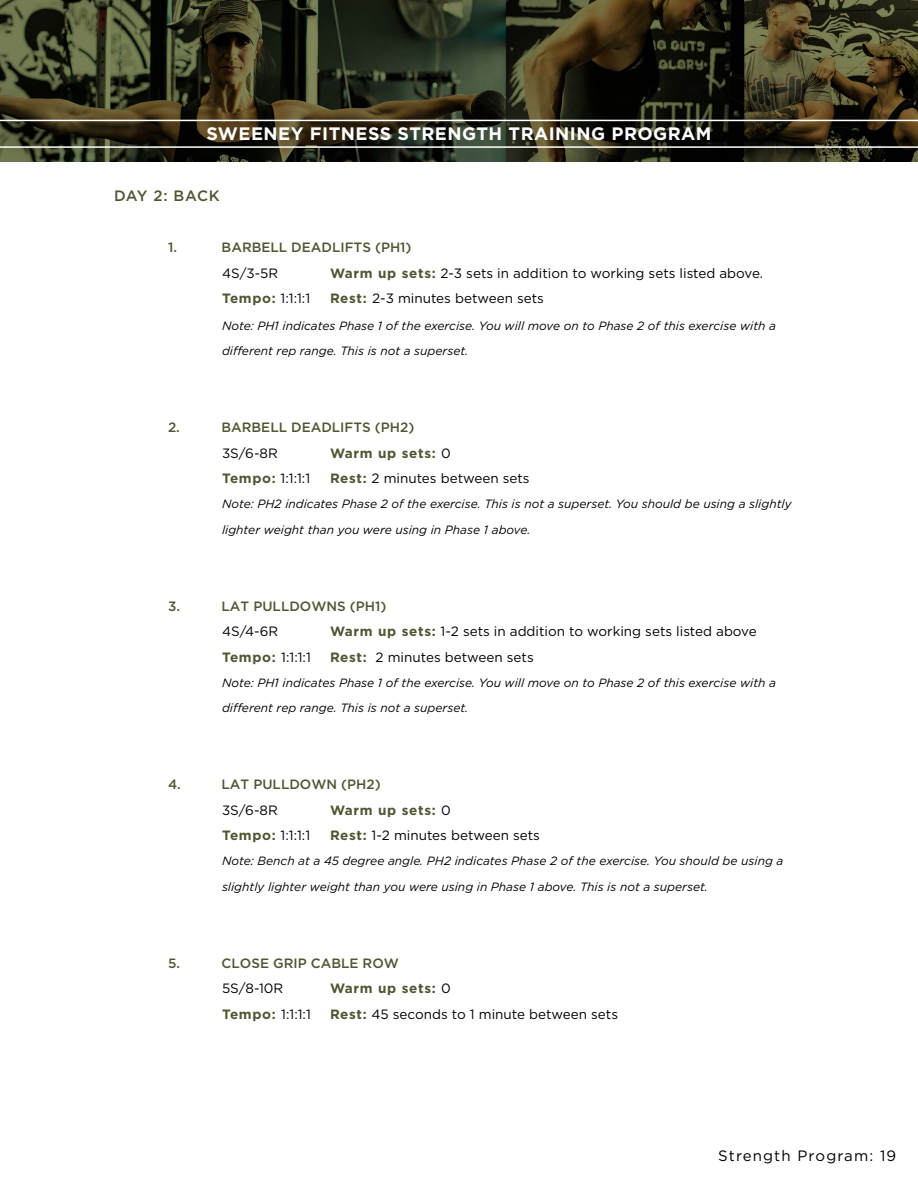
<style>
.page{position:relative;width:918px;height:1188px;background:#fff}
.page>*{position:absolute;margin:0;border:0;box-sizing:border-box;transform-origin:0 0}
.t1{font:700 18px "Gotham";letter-spacing:.025em;color:#fff}
.t2{font:15px "Gotham";letter-spacing:.075em;color:#000}
.t3{font:500 15px "Gotham";letter-spacing:.005em;color:#4f5632}
.t4{font:13.5px "Gotham";color:#000}
.t5{font:500 13.5px "Gotham";color:#505632}
.t6{font:700 13.5px "Gotham";letter-spacing:.05em;color:#4f5632}
.t7{font:italic 12px/25.5px "Gotham";color:#000}
.s1{font-weight:700;color:#4f5632}
.s2{font-weight:400;color:#000}
</style>
<div class="page">
<img style="left:0;top:0;width:918px;height:162px">
<hr style="left:0;top:120px;width:918px;height:1px;background:#fff">
<hr style="left:0;top:146px;width:918px;height:2px;background:#fff">
<h1 class="t1" style="left:206px;top:122px;width:507px">SWEENEY FITNESS STRENGTH TRAINING PROGRAM</h1>
<p class="t3" style="left:114px;top:186px;width:107px">DAY 2: BACK</p>
<p class="t5" style="left:168px;top:238px;width:10px">1.</p>
<p class="t5" style="left:222px;top:238px;width:192px">BARBELL DEADLIFTS (PH1)</p>
<p class="t4" style="left:222px;top:264px;width:58px">4S/3-5R</p>
<p class="t4" style="left:330px;top:264px;width:435px"><span class="s1">Warm up sets:</span> 2-3 sets in addition to working sets listed above.</p>
<p class="t4" style="left:222px;top:290px;width:90px"><span class="s1">Tempo:</span> 1:1:1:1</p>
<p class="t4" style="left:330px;top:290px;width:216px"><span class="s1">Rest:</span> 2-3 minutes between sets</p>
<p class="t7" style="left:222px;top:313px;width:556px">Note: PH1 indicates Phase 1 of the exercise. You will move on to Phase 2 of this exercise with a different rep range. This is not a superset.</p>
<p class="t5" style="left:168px;top:418px;width:13px">2.</p>
<p class="t5" style="left:221px;top:418px;width:194px">BARBELL DEADLIFTS (PH2)</p>
<p class="t4" style="left:222px;top:444px;width:57px">3S/6-8R</p>
<p class="t6" style="left:330px;top:444px;width:122px">Warm up sets: <span class="s2">0</span></p>
<p class="t4" style="left:222px;top:470px;width:90px"><span class="s1">Tempo:</span> 1:1:1:1</p>
<p class="t4" style="left:330px;top:470px;width:201px"><span class="s1">Rest:</span> 2 minutes between sets</p>
<p class="t7" style="left:222px;top:491px;width:571px">Note: PH2 indicates Phase 2 of the exercise. This is not a superset. You should be using a slightly lighter weight than you were using in Phase 1 above.</p>
<p class="t5" style="left:168px;top:597px;width:13px">3.</p>
<p class="t5" style="left:222px;top:597px;width:166px">LAT PULLDOWNS (PH1)</p>
<p class="t4" style="left:222px;top:623px;width:58px">4S/4-6R</p>
<p class="t4" style="left:330px;top:623px;width:428px"><span class="s1">Warm up sets:</span> 1-2 sets in addition to working sets listed above</p>
<p class="t4" style="left:222px;top:648px;width:90px"><span class="s1">Tempo:</span> 1:1:1:1</p>
<p class="t4" style="left:330px;top:648px;width:205px"><span class="s1">Rest:</span> 2 minutes between sets</p>
<p class="t7" style="left:222px;top:670px;width:556px">Note: PH1 indicates Phase 1 of the exercise. You will move on to Phase 2 of this exercise with a different rep range. This is not a superset.</p>
<p class="t5" style="left:168px;top:775px;width:14px">4.</p>
<p class="t5" style="left:222px;top:775px;width:161px">LAT PULLDOWN (PH2)</p>
<p class="t4" style="left:222px;top:801px;width:57px">3S/6-8R</p>
<p class="t6" style="left:330px;top:801px;width:122px">Warm up sets: <span class="s2">0</span></p>
<p class="t4" style="left:222px;top:827px;width:90px"><span class="s1">Tempo:</span> 1:1:1:1</p>
<p class="t4" style="left:330px;top:827px;width:212px"><span class="s1">Rest:</span> 1-2 minutes between sets</p>
<p class="t7" style="left:222px;top:848px;width:563px">Note: Bench at a 45 degree angle. PH2 indicates Phase 2 of the exercise. You should be using a slightly lighter weight than you were using in Phase 1 above. This is not a superset.</p>
<p class="t5" style="left:168px;top:954px;width:14px">5.</p>
<p class="t5" style="left:222px;top:954px;width:179px">CLOSE GRIP CABLE ROW</p>
<p class="t4" style="left:222px;top:980px;width:63px">5S/8-10R</p>
<p class="t6" style="left:330px;top:979px;width:122px">Warm up sets: <span class="s2">0</span></p>
<p class="t4" style="left:222px;top:1005px;width:90px"><span class="s1">Tempo:</span> 1:1:1:1</p>
<p class="t4" style="left:330px;top:1005px;width:290px"><span class="s1">Rest:</span> 45 seconds to 1 minute between sets</p>
<p class="t2" style="left:718px;top:1146px;width:180px">Strength Program: 19</p>
</div>
